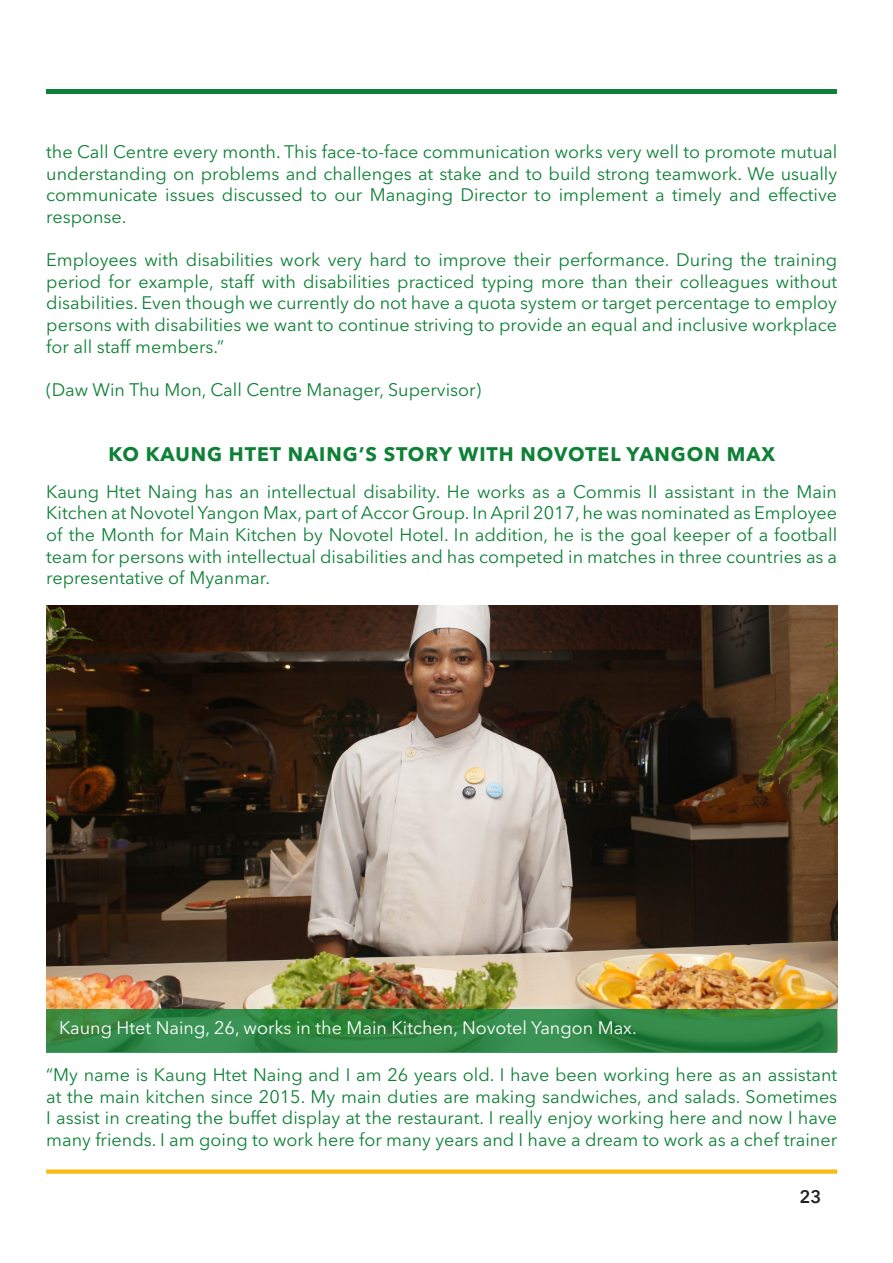
<style>
.page{position:relative;width:893px;height:1263px;background:#fff}
.page>*{position:absolute;margin:0;border:0;box-sizing:border-box;transform-origin:0 0}
.t1{font:700 19.5px "Avenir Next LT Pro";letter-spacing:.05em;color:#0f8137}
.Green_text{font:18px/21.6px "Avenir Next LT Pro";color:#0f8137;text-align:justify}
.t2{font:18px "Avenir Next LT Pro";color:#fff}
.t3{font:600 18px "Avenir Next LT Pro";color:#231f20}
</style>
<div class="page">
<div style="left:46px;top:1169px;width:791px;height:5px;background:#fcb814"></div>
<div style="left:46px;top:89px;width:791px;height:5px;background:#0f8137"></div>
<img style="left:46px;top:605px;width:791px;height:404px">
<svg style="left:46px;top:1009px;width:791px;height:43px;background:#308644"></svg>
<p class="Green_text" style="left:46px;top:141px;width:792px">the Call Centre every month. This face-to-face communication works very well to promote mutual understanding on problems and challenges at stake and to build strong teamwork. We usually communicate issues discussed to our Managing Director to implement a timely and effective response.</p>
<p class="Green_text" style="left:46px;top:249px;width:792px">Employees with disabilities work very hard to improve their performance. During the training period for example, staff with disabilities practiced typing more than their colleagues without disabilities. Even though we currently do not have a quota system or target percentage to employ persons with disabilities we want to continue striving to provide an equal and inclusive workplace for all staff members.”</p>
<p class="Green_text" style="left:46px;top:379px;width:436px">(Daw Win Thu Mon, Call Centre Manager, Supervisor)</p>
<h2 class="t1" style="left:108px;top:442px;width:668px">KO KAUNG HTET NAING’S STORY WITH NOVOTEL YANGON MAX</h2>
<p class="Green_text" style="left:46px;top:481px;width:792px">Kaung Htet Naing has an intellectual disability. He works as a Commis II assistant in the Main Kitchen at Novotel Yangon Max, part of Accor Group. In April 2017, he was nominated as Employee of the Month for Main Kitchen by Novotel Hotel. In addition, he is the goal keeper of a football team for persons with intellectual disabilities and has competed in matches in three countries as a representative of Myanmar.</p>
<p class="t2" style="left:59px;top:1017px;width:579px">Kaung Htet Naing, 26, works in the Main Kitchen, Novotel Yangon Max.</p>
<p class="Green_text" style="left:46px;top:1064px;width:792px">“My name is Kaung Htet Naing and I am 26 years old. I have been working here as an assistant at the main kitchen since 2015. My main duties are making sandwiches, and salads. Sometimes I assist in creating the buffet display at the restaurant. I really enjoy working here and now I have many friends. I am going to work here for many years and I have a dream to work as a chef trainer</p>
<p class="t3" style="left:799px;top:1186px;width:23px">23</p>
</div>
